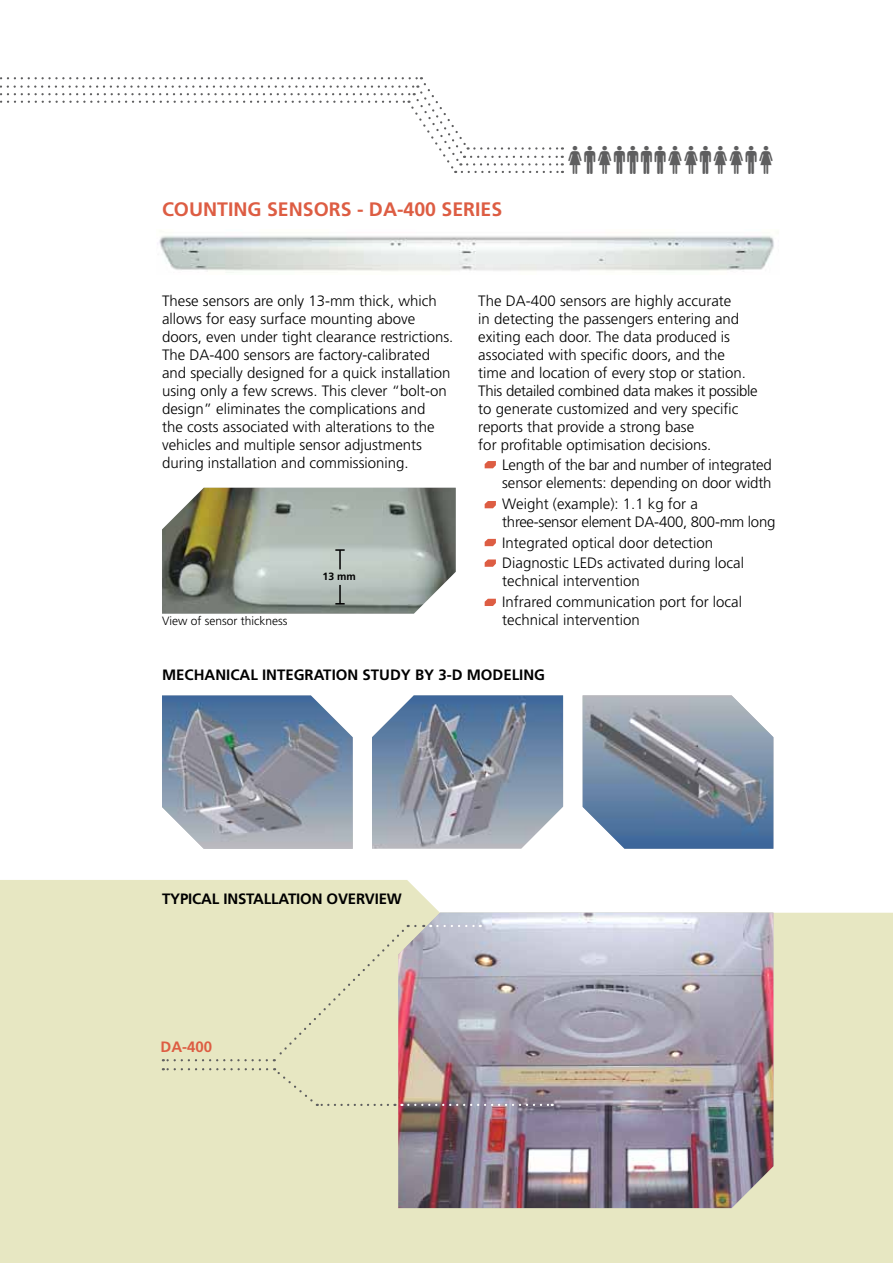
<style>
.page{position:relative;width:893px;height:1263px;background:#fff}
.page>*{position:absolute;margin:0;border:0;box-sizing:border-box;transform-origin:0 0}
.t1{font:36px "Mini Pics International";letter-spacing:.04em;color:#5e5e5f}
.t2{font:700 19.5px "Frutiger LT Std";color:#dd5d43}
.t3{font:300 15px/18px "Frutiger LT Std";color:#000}
.t4{font:700 15px "Frutiger LT Std";color:#000}
.t5{font:300 15px/18px "Frutiger LT Std";letter-spacing:-.02em;color:#000}
.t6{font:700 15px "Frutiger LT Std";color:#dd5d43}
.t7{font:300 12px "Frutiger LT Std";color:#000}
.t8{font:700 10.5px "Frutiger LT Std";color:#000}
</style>
<div class="page">
<svg style="left:0;top:880px;width:893px;height:383px;background:#e8e8c6"></svg>
<img style="left:398px;top:913px;width:375px;height:295px">
<img style="left:157px;top:236px;width:617px;height:37px">
<svg style="left:485px;top:461px;width:11px;height:7px"></svg>
<svg style="left:485px;top:501px;width:11px;height:7px"></svg>
<svg style="left:485px;top:539px;width:11px;height:7px"></svg>
<svg style="left:485px;top:559px;width:11px;height:8px"></svg>
<svg style="left:485px;top:599px;width:11px;height:7px"></svg>
<svg style="left:0;top:77px;width:563px;height:96px"></svg>
<img style="left:583px;top:695px;width:190px;height:154px">
<img style="left:372px;top:695px;width:191px;height:153px">
<img style="left:162px;top:695px;width:191px;height:154px">
<svg style="left:437px;top:925px;width:44px;height:2px"></svg>
<svg style="left:408px;top:1104px;width:145px;height:2px"></svg>
<svg style="left:273px;top:925px;width:142px;height:136px;background:#e3dbbb"></svg>
<svg style="left:163px;top:1059px;width:104px;height:2px"></svg>
<div style="left:274px;top:1068px;width:114px;height:38px;background:#e7e7c2"></div>
<svg style="left:163px;top:1068px;width:104px;height:2px"></svg>
<svg style="left:162px;top:488px;width:294px;height:126px;background:#989f94"></svg>
<h2 class="t2" style="left:162px;top:197px;width:342px">COUNTING SENSORS - DA-400 SERIES</h2>
<h1 class="t1" style="left:568px;top:146px;width:207px">RSRSSSSRRSRRSR</h1>
<p class="t3" style="left:162px;top:292px;width:293px">These sensors are only 13-mm thick, which allows for easy surface mounting above doors, even under tight clearance restrictions.<br>The DA-400 sensors are factory-calibrated and specially designed for a quick installation using only a few screws. This clever “bolt-on design” eliminates the complications and<br>the costs associated with alterations to the vehicles and multiple sensor adjustments during installation and commissioning.</p>
<p class="t3" style="left:478px;top:292px;width:281px">The DA-400 sensors are highly accurate<br>in detecting the passengers entering and exiting each door. The data produced is associated with specific doors, and the<br>time and location of every stop or station.<br>This detailed combined data makes it possible to generate customized and very specific reports that provide a strong base<br>for profitable optimisation decisions.</p>
<p class="t3" style="left:502px;top:456px;width:271px">Length of the bar and number of integrated sensor elements: depending on door width</p>
<p class="t5" style="left:502px;top:495px;width:275px">Weight (example): 1.1 kg for a three-sensor element DA-400, 800-mm long</p>
<p class="t3" style="left:502px;top:532px;width:243px;line-height:20.7px">Integrated optical door detection<br>Diagnostic LEDs activated during local</p>
<p class="t3" style="left:502px;top:571px;width:241px;line-height:20.7px">technical intervention<br>Infrared communication port for local</p>
<p class="t3" style="left:502px;top:611px;width:139px">technical intervention</p>
<p class="t8" style="left:323px;top:570px;width:35px">13 mm</p>
<p class="t7" style="left:162px;top:614px;width:127px">View of sensor thickness</p>
<p class="t4" style="left:162px;top:666px;width:384px">MECHANICAL INTEGRATION STUDY BY 3-D MODELING</p>
<p class="t4" style="left:162px;top:890px;width:241px">TYPICAL INSTALLATION OVERVIEW</p>
<p class="t6" style="left:160px;top:1038px;width:53px">DA-400</p>
</div>
